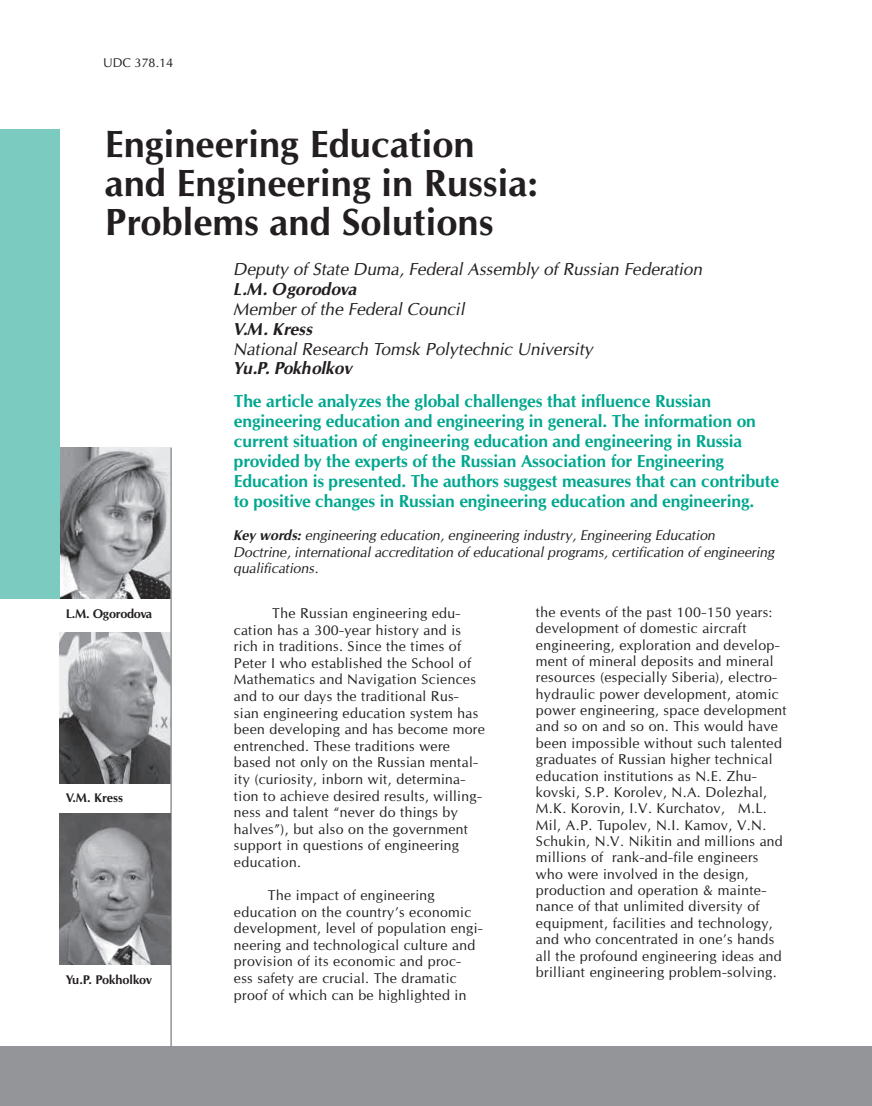
<style>
.page{position:relative;width:872px;height:1106px;background:#fff}
.page>*{position:absolute;margin:0;border:0;box-sizing:border-box;transform-origin:0 0}
.t1{font:700 36px/39px "Opium New";color:#231f20}
.t2{font:700 16.5px/19.8px "Opium New";letter-spacing:-.01em;color:#00a78f}
.t3{font:italic 16.5px "Opium New";color:#231f20}
.t4{font:italic 700 16.5px "Opium New";color:#231f20}
.t5{font:13.5px/16.4px "Opium New";letter-spacing:.025em;color:#231f20}
.t6{font:italic 13.5px/16.2px "Opium New";color:#231f20}
.t7{font:700 12px "Opium New";letter-spacing:-.02em;color:#231f20}
.t8{font:12px "Opium New";color:#231f20}
.s1{font-weight:700}
</style>
<div class="page">
<div style="left:0;top:1046px;width:872px;height:60px;background:#939598"></div>
<img style="left:60px;top:447px;width:110px;height:151px">
<img style="left:60px;top:632px;width:110px;height:151px">
<hr style="left:170px;top:447px;width:2px;height:599px;background:#939598">
<div style="left:0;top:129px;width:60px;height:469px;background:#7bcbc0"></div>
<img style="left:60px;top:814px;width:110px;height:150px">
<p class="t8" style="left:103px;top:56px;width:10px">UDC</p>
<p class="t8" style="left:135px;top:56px;width:40px">378.14</p>
<h1 class="t1" style="left:105px;top:125px;width:435px">Engineering Education and Engineering in Russia:<br>Problems and Solutions</h1>
<p class="t3" style="left:234px;top:259px;width:470px">Deputy of State Duma, Federal Assembly of Russian Federation</p>
<p class="t4" style="left:234px;top:279px;width:125px">L.M. Ogorodova</p>
<p class="t3" style="left:234px;top:299px;width:233px">Member of the Federal Council</p>
<p class="t4" style="left:234px;top:319px;width:80px">V.M. Kress</p>
<p class="t3" style="left:234px;top:338px;width:361px">National Research Tomsk Polytechnic University</p>
<p class="t4" style="left:234px;top:358px;width:120px">Yu.P. Pokholkov</p>
<p class="t2" style="left:234px;top:392px;width:546px">The article analyzes the global challenges that influence Russian engineering education and engineering in general. The information on current situation of engineering education and engineering in Russia provided by the experts of the Russian Association for Engineering Education is presented. The authors suggest measures that can contribute to positive changes in Russian engineering education and engineering.</p>
<p class="t6" style="left:234px;top:527px;width:542px"><span class="s1">Key words:</span> engineering education, engineering industry, Engineering Education<br>Doctrine, international accreditation of educational programs, certification of engineering qualifications.</p>
<p class="t7" style="left:66px;top:606px;width:88px">L.M. Ogorodova</p>
<p class="t7" style="left:66px;top:790px;width:59px">V.M. Kress</p>
<p class="t7" style="left:66px;top:972px;width:88px">Yu.P. Pokholkov</p>
<p class="t5" style="left:234px;top:605px;width:252px;text-indent:38px">The Russian engineering edu&shy;cation has a 300-year history and is rich in traditions. Since the times of Peter I who established the School of Mathematics and N avigation Sciences and to our days the traditional Rus&shy;sian engineering education system has been developing and has become more entrenched. These traditions were based not only on the Russian mental&shy;ity (curiosity, inborn wit, determina&shy;tion to achieve desired results, willing&shy;ness and talent “never do things by halves”), but also on the government support in questions of engineering education.</p>
<p class="t5" style="left:234px;top:886px;width:250px;text-indent:34px">The impact of engineering education on the country’s economic development, level of population engi&shy;neering and technological culture and provision of its economic and proc&shy;ess safety are crucial. The dramatic proof of which can be highlighted in</p>
<p class="t5" style="left:536px;top:604px;width:252px">the events of the past 100-150 years: development of domestic aircraft engineering, exploration and develop&shy;ment of mineral deposits and mineral resources (especially Siberia), electro&shy;hydraulic power development, atomic power engineering, space development and so on and so on. This would have been impossible without such talented graduates of Russian higher technical education institutions as N .E. Zhu&shy;kovski, S.P. Korolev, N .A. Dolezhal, M.K. Korovin, I .V. Kurchatov, M.L.<br>Mil, A.P. Tupolev, N .I . Kamov, V.N .<br>Schukin, N .V. N ikitin and millions and millions of rank-and-file engineers who were involved in the design, production and operation &amp; mainte&shy;nance of that unlimited diversity of equipment, facilities and technology, and who concentrated in one’s hands all the profound engineering ideas and brilliant engineering problem-solving.</p>
</div>
